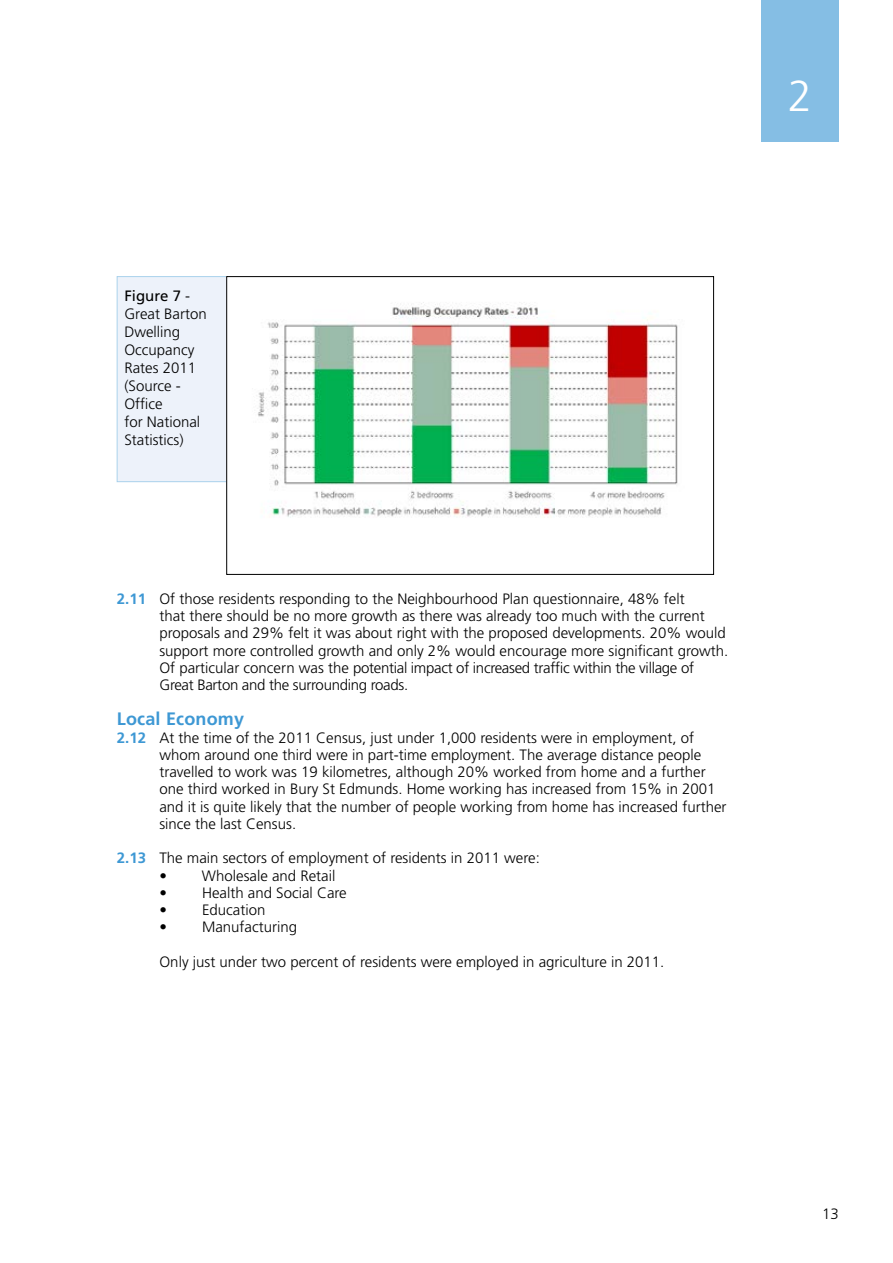
<style>
.page{position:relative;width:893px;height:1263px;background:#fff}
.page>*{position:absolute;margin:0;border:0;box-sizing:border-box;transform-origin:0 0}
.t1{font:300 43.5px "Frutiger";color:#fff}
.t2{font:700 18px "Frutiger";letter-spacing:.01em;color:#3e98d4}
.t3{font:300 15px/17.2px "Frutiger";color:#000}
.s1{font-weight:400}
.s2{font-weight:700;color:#3e98d4}
</style>
<div class="page">
<div style="left:761px;top:0;width:78px;height:142px;background:#85bee4"></div>
<div style="left:117px;top:276px;width:110px;height:206px;background:#edf2fa"></div>
<img style="left:257px;top:302px;width:421px;height:215px">
<div style="left:226px;top:276px;width:488px;height:299px;border:1px solid #000"></div>
<h1 class="t1" style="left:788px;top:71px;width:26px">2</h1>
<p class="t3" style="left:124px;top:287px;width:84px;line-height:18px"><span class="s1">Figure 7</span> -<br>Great Barton<br>Dwelling<br>Occupancy<br>Rates 2011 (Source -<br>Office<br>for National<br>Statistics)</p>
<p class="t3" style="left:159px;top:590px;width:570px;text-indent:-43px"><span class="s2">2.11</span> Of those residents responding to the Neighbourhood Plan questionnaire, 48% felt<br>that there should be no more growth as there was already too much with the current proposals and 29% felt it was about right with the proposed developments. 20% would support more controlled growth and only 2% would encourage more significant growth.<br>Of particular concern was the potential impact of increased traffic within the village of Great Barton and the surrounding roads.</p>
<p class="t2" style="left:117px;top:709px;width:129px">Local Economy</p>
<p class="t3" style="left:159px;top:729px;width:569px;text-indent:-43px"><span class="s2">2.12</span> At the time of the 2011 Census, just under 1,000 residents were in employment, of whom around one third were in part-time employment. The average distance people travelled to work was 19 kilometres, although 20% worked from home and a further one third worked in Bury St Edmunds. Home working has increased from 15% in 2001 and it is quite likely that the number of people working from home has increased further since the last Census.</p>
<p class="t3" style="left:117px;top:850px;width:424px"><span class="s2">2.13</span> The main sectors of employment of residents in 2011 were:</p>
<p class="t3" style="left:159px;top:867px;width:177px">• Wholesale and Retail</p>
<p class="t3" style="left:159px;top:884px;width:189px">• Health and Social Care</p>
<p class="t3" style="left:159px;top:901px;width:107px">• Education</p>
<p class="t3" style="left:159px;top:919px;width:139px">• Manufacturing</p>
<p class="t3" style="left:159px;top:953px;width:506px">Only just under two percent of residents were employed in agriculture in 2011.</p>
<p class="t3" style="left:822px;top:1205px;width:18px">13</p>
</div>
